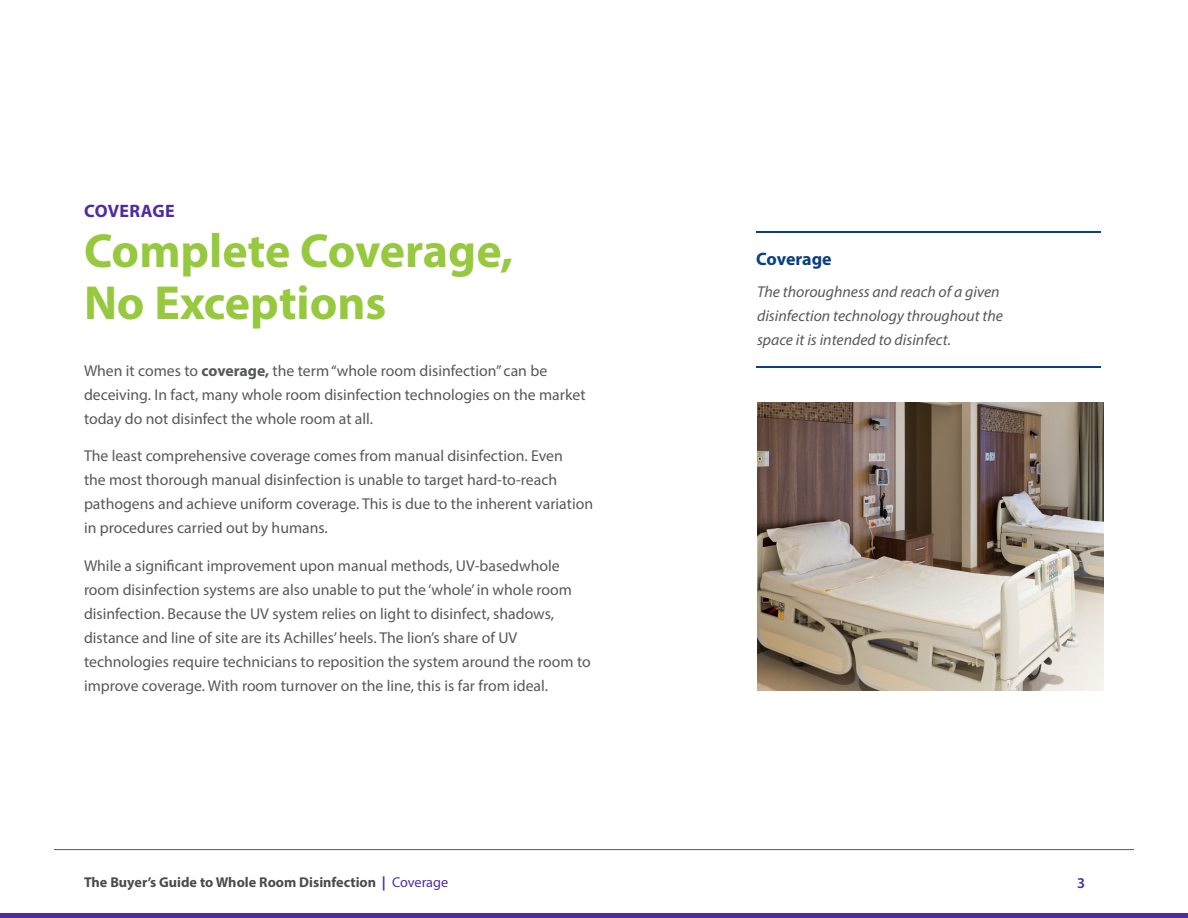
<style>
.page{position:relative;width:1188px;height:918px;background:#fff}
.page>*{position:absolute;margin:0;border:0;box-sizing:border-box;transform-origin:0 0}
.t1{font:700 48px/52.5px "Myriad Pro";color:#96c93e}
.t2{font:700 18px "Myriad Pro";letter-spacing:.02em;color:#502b9e}
.t3{font:700 18px "Myriad Pro";letter-spacing:-.01em;color:#0d3f80}
.t4{font:15.75px/24px "Myriad Pro";color:#57585a}
.t5{font:italic 15.75px/24px "Myriad Pro";color:#57585a}
.t6{font:600 15px "Myriad Pro";color:#502b9e}
.t7{font:700 14.25px "Myriad Pro";color:#4b4c4d}
.s1{font-weight:700}
.s2{color:#502b9e}
.s3{font-weight:400;color:#502b9e}
</style>
<div class="page">
<div style="left:0;top:913px;width:1188px;height:5px;background:#502b9e"></div>
<hr style="left:54px;top:849px;width:1080px;height:1px;background:#57585a">
<hr style="left:756px;top:231px;width:345px;height:1px;background:#0d3f80">
<hr style="left:756px;top:366px;width:345px;height:1px;background:#0d3f80">
<img style="left:757px;top:403px;width:347px;height:288px">
<p class="t2" style="left:84px;top:199px;width:92px">COVERAGE</p>
<p class="t1" style="left:84px;top:223px;width:431px">Complete Coverage,<br>No Exceptions</p>
<p class="t4" style="left:84px;top:358px;width:503px">When it comes to <span class="s1">coverage,</span> the term “whole room disinfection” can be deceiving. In fact, many whole room disinfection technologies on the market today do not disinfect the whole room at all.</p>
<p class="t4" style="left:84px;top:444px;width:511px">The least comprehensive coverage comes from manual disinfection. Even<br>the most thorough manual disinfection is unable to target hard-to-reach pathogens and achieve uniform coverage. This is due to the inherent variation in procedures carried out by humans.</p>
<p class="t4" style="left:84px;top:553px;width:508px">While a significant improvement upon manual methods, UV-basedwhole room disinfection systems are also unable to put the ‘whole’ in whole room disinfection. Because the UV system relies on light to disinfect, shadows, distance and line of site are its Achilles’ heels. The lion’s share of UV technologies require technicians to reposition the system around the room to improve coverage. With room turnover on the line, this is far from ideal.</p>
<p class="t3" style="left:756px;top:248px;width:77px">Coverage</p>
<p class="t5" style="left:757px;top:280px;width:247px">The thoroughness and reach of a given disinfection technology throughout the space it is intended to disinfect.</p>
<p class="t7" style="left:84px;top:873px;width:366px">The Buyer’s Guide to Whole Room Disinfection <span class="s2">|</span> <span class="s3">Coverage</span></p>
<p class="t6" style="left:1077px;top:873px;width:10px">3</p>
</div>
